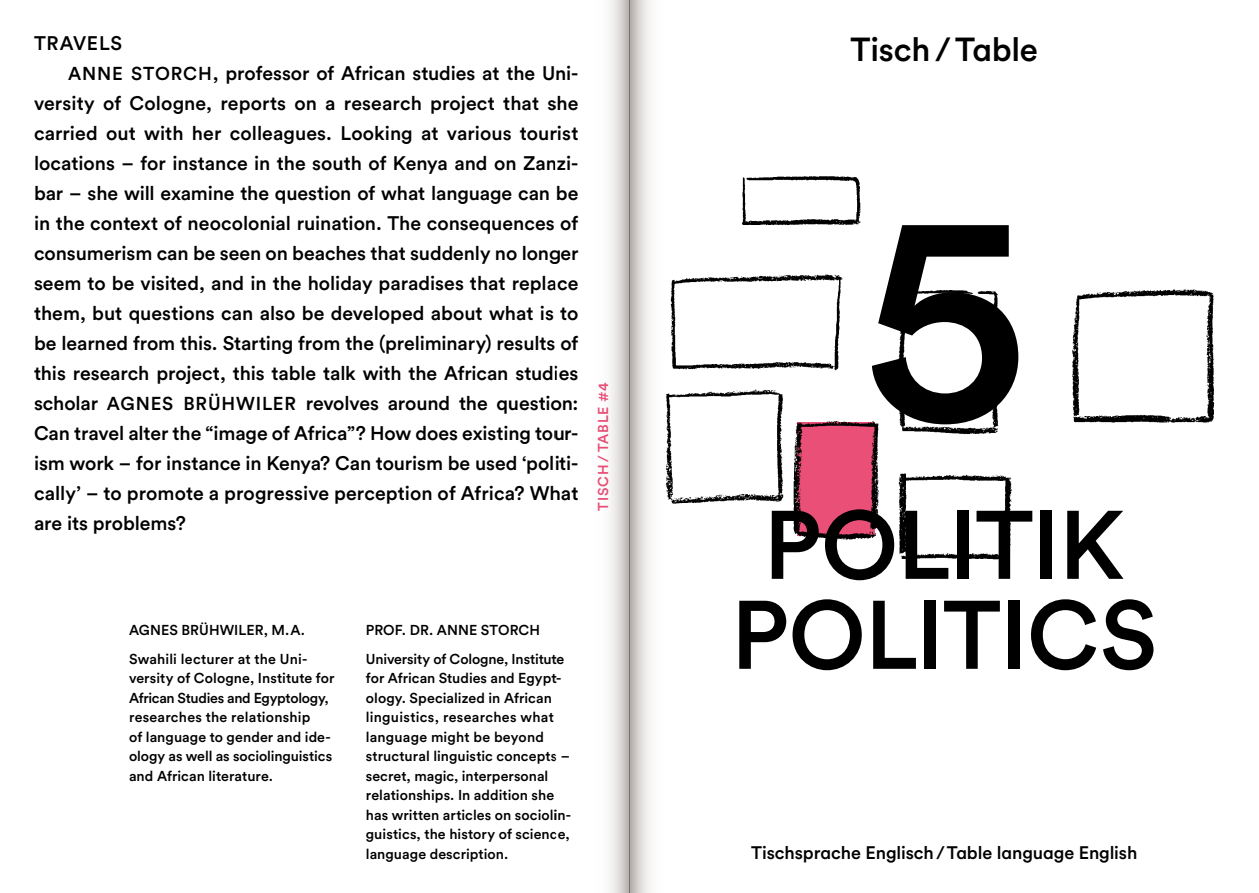
<style>
.page{position:relative;width:1259px;height:893px;background:#fff}
.page>*{position:absolute;margin:0;border:0;box-sizing:border-box;transform-origin:0 0}
.t1{font:500 300px "Circular Pro";color:#000}
.t2{font:500 96px/90px "Circular Pro";letter-spacing:-.01em;color:#000;text-align:center}
.t3{font:500 33px "Circular Pro";letter-spacing:-.01em;color:#000}
.t4{font:500 19.5px "Circular Pro";letter-spacing:-.005em;color:#000}
.t5{font:500 19.5px "Circular Pro";letter-spacing:.035em;color:#000}
.t6{font:500 18px "Circular Pro";letter-spacing:-.005em;color:#000}
.t7{font:500 14.25px/19.5px "Circular Pro";letter-spacing:.005em;color:#000}
.t8{font:500 14.25px "Circular Pro";letter-spacing:.055em;color:#ea4f77}
.s1{font-size:18.6px}
</style>
<div class="page">
<img style="left:704px;top:176px;width:511px;height:384px">
<svg style="left:610px;top:0;width:19px;height:893px"></svg>
<svg style="left:629px;top:0;width:75px;height:893px"></svg>
<p class="t5" style="left:34px;top:30px;width:90px">TRAVELS</p>
<p class="t4" style="left:68px;top:60px;width:512px"><span class="s1">ANNE STORCH</span>, professor of African studies at the Uni-</p>
<p class="t4" style="left:34px;top:90px;width:546px">versity of Cologne, reports on a research project that she</p>
<p class="t4" style="left:34px;top:120px;width:546px">carried out with her colleagues. Looking at various tourist</p>
<p class="t4" style="left:34px;top:150px;width:546px">locations – for instance in the south of Kenya and on Zanzi-</p>
<p class="t4" style="left:34px;top:180px;width:546px">bar – she will examine the question of what language can be</p>
<p class="t4" style="left:34px;top:210px;width:546px">in the context of neocolonial ruination. The consequences of</p>
<p class="t4" style="left:34px;top:240px;width:546px">consumerism can be seen on beaches that suddenly no longer</p>
<p class="t4" style="left:34px;top:270px;width:546px">seem to be visited, and in the holiday paradises that replace</p>
<p class="t4" style="left:34px;top:300px;width:546px">them, but questions can also be developed about what is to</p>
<p class="t4" style="left:34px;top:330px;width:546px">be learned from this. Starting from the (preliminary) results of</p>
<p class="t4" style="left:34px;top:360px;width:546px">this research project, this table talk with the African studies</p>
<p class="t4" style="left:34px;top:390px;width:546px">scholar <span class="s1">AGNES BRÜHWILER</span> revolves around the question:</p>
<p class="t4" style="left:34px;top:420px;width:546px">Can travel alter the “image of Africa”? How does existing tour-</p>
<p class="t4" style="left:34px;top:450px;width:546px">ism work – for instance in Kenya? Can tourism be used ‘politi-</p>
<p class="t4" style="left:34px;top:480px;width:546px">cally’ – to promote a progressive perception of Africa? What</p>
<p class="t4" style="left:34px;top:510px;width:153px">are its problems?</p>
<p class="t8" style="left:593px;top:511px;width:130px;rotate:-90deg">TISCH / TABLE #4</p>
<p class="t7" style="left:129px;top:614px;width:179px;line-height:29.2px">AGNES BRÜHWILER, M.A.<br>Swahili lecturer at the Uni-</p>
<p class="t7" style="left:129px;top:668px;width:207px">versity of Cologne, Institute for<br>African Studies and Egyptology, researches the relationship<br>of language to gender and ide&shy;ology as well as sociolinguistics and African literature.</p>
<p class="t7" style="left:366px;top:614px;width:200px;line-height:29.2px">PROF. DR. ANNE STORCH<br>University of Cologne, Institute</p>
<p class="t7" style="left:366px;top:668px;width:207px">for African Studies and Egypt&shy;ology. Specialized in African linguistics, researches what language might be beyond structural linguistic concepts – secret, magic, interpersonal relationships. In addition she has written articles on sociolin&shy;guistics, the history of science, language description.</p>
<h3 class="t3" style="left:850px;top:27px;width:189px">Tisch /Table</h3>
<h1 class="t1" style="left:858px;top:110px;width:172px">5</h1>
<h2 class="t2" style="left:731px;top:496px;width:428px">POLITIK<br>POLITICS</h2>
<p class="t6" style="left:751px;top:840px;width:388px">Tischsprache Englisch/Table language English</p>
</div>
